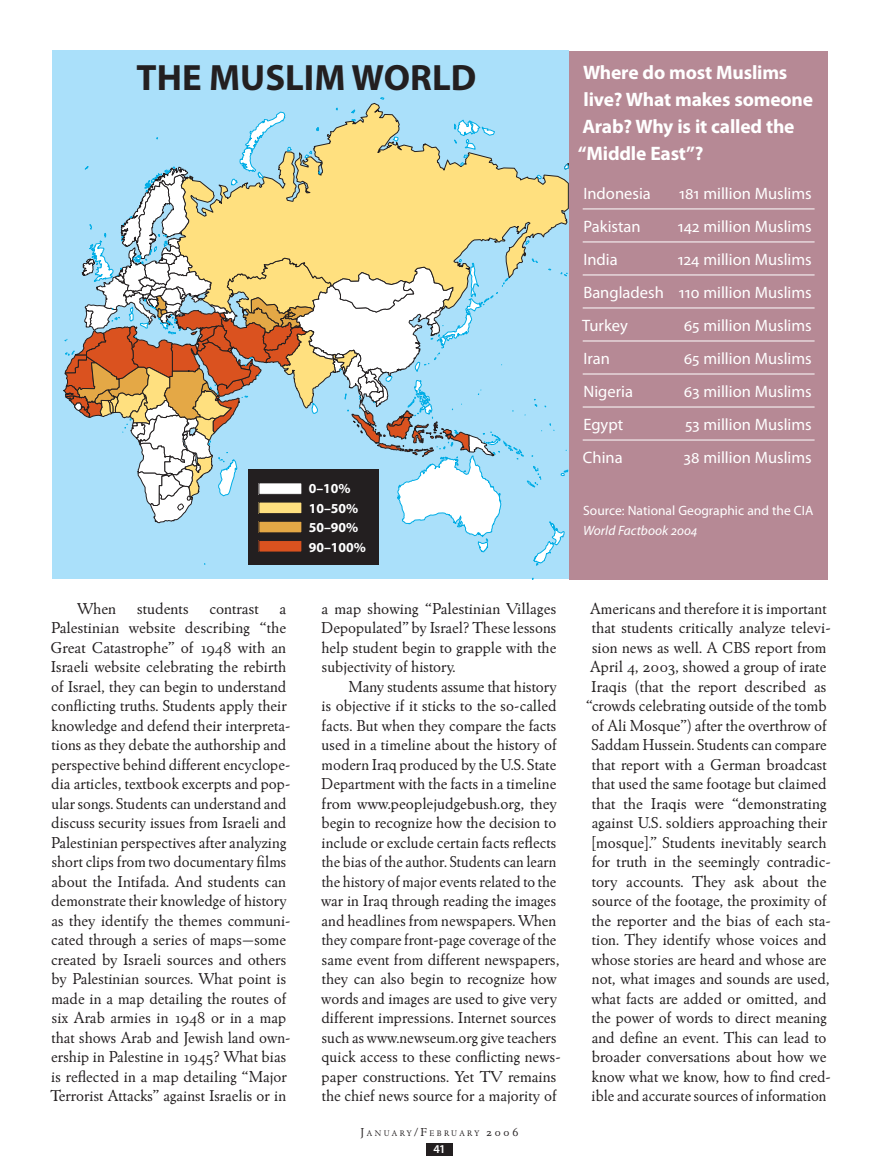
<style>
.page{position:relative;width:878px;height:1175px;background:#fff}
.page>*{position:absolute;margin:0;border:0;box-sizing:border-box;transform-origin:0 0}
.t1{font:700 36.75px "Myriad Pro";color:#231f20}
.t2{font:700 19.5px/27px "Myriad Pro";letter-spacing:-.01em;color:#fff}
.t3{font:16.5px/19.5px "Winchester New ITC Book OS";color:#231f20}
.t4{font:16.5px/33px "Myriad Pro";color:#fff;text-align:justify}
.t5{font:700 13.8px/19.5px "Myriad Pro";color:#fff}
.t6{font:13.5px "Myriad Pro";color:#fff}
.t7{font:italic 13.5px "Myriad Pro";color:#fff}
.t8{font:600 12px "Myriad Pro";color:#fff}
.t9{font:8.4px "Winchester New ITC Book OS";letter-spacing:.285em;color:#231f20}
.s1{font-size:12px}
</style>
<div class="page">
<div style="left:52px;top:51px;width:516px;height:528px;background:#aae0fa"></div>
<svg style="left:63px;top:108px;width:505px;height:457px"></svg>
<div style="left:248px;top:469px;width:131px;height:95px;background:#231f20"></div>
<div style="left:259px;top:483px;width:43px;height:11px;background:#fff"></div>
<div style="left:258px;top:482px;width:44px;height:12px;border:1px solid #231f20"></div>
<div style="left:259px;top:502px;width:43px;height:11px;background:#ffe07f"></div>
<div style="left:259px;top:521px;width:43px;height:12px;background:#e4a846"></div>
<div style="left:259px;top:521px;width:43px;height:12px;border:1px solid #231f20"></div>
<div style="left:259px;top:540px;width:43px;height:12px;background:#da521f"></div>
<div style="left:259px;top:540px;width:43px;height:12px;border:1px solid #231f20"></div>
<div style="left:569px;top:51px;width:259px;height:528px;background:#b68995"></div>
<hr style="left:582px;top:208px;width:232px;height:1px;background:#fff">
<hr style="left:582px;top:241px;width:232px;height:1px;background:#fff">
<hr style="left:582px;top:274px;width:232px;height:1px;background:#fff">
<hr style="left:582px;top:307px;width:232px;height:1px;background:#fff">
<hr style="left:582px;top:340px;width:232px;height:1px;background:#fff">
<hr style="left:582px;top:373px;width:232px;height:1px;background:#fff">
<hr style="left:582px;top:406px;width:232px;height:1px;background:#fff">
<hr style="left:582px;top:439px;width:232px;height:1px;background:#fff">
<div style="left:426px;top:1143px;width:26px;height:12px;background:#231f20"></div>
<h1 class="t1" style="left:137px;top:53px;width:341px">THE MUSLIM WORLD</h1>
<p class="t2" style="left:578px;top:58px;width:236px">Where do most Muslims live? What makes someone<br>Arab? Why is it called the “Middle East”?</p>
<p class="t4" style="left:583px;top:176px;width:69px">Indonesia</p>
<p class="t4" style="left:679px;top:176px;width:134px">181 million Muslims</p>
<p class="t4" style="left:583px;top:209px;width:59px">Pakistan</p>
<p class="t4" style="left:677px;top:209px;width:135px">142 million Muslims</p>
<p class="t4" style="left:583px;top:242px;width:36px">India</p>
<p class="t4" style="left:582px;top:242px;width:231px;text-indent:96px">124 million Muslims Bangladesh 110 million Muslims Turkey</p>
<p class="t4" style="left:683px;top:308px;width:130px">65 million Muslims</p>
<p class="t5" style="left:309px;top:478px;width:59px">0–10%<br>10–50%<br>50–90%<br>90–100%</p>
<p class="t3" style="left:50px;top:598px;width:242px;text-indent:229px">a Palestinian website describing “the Great Catastrophe” of 1948 with an Israeli website celebrating the rebirth of Israel, they can begin to understand conflicting truths. Students apply their knowledge and defend their interpreta&shy;tions as they debate the authorship and perspective behind different encyclope&shy;dia articles, textbook excerpts and pop&shy;ular songs. Students can understand and discuss security issues from Israeli and Palestinian perspectives after analyzing short clips from two documentary films about the Intifada. And students can demonstrate their knowledge of history as they identify the themes communi&shy;cated through a series of maps—some created by Israeli sources and others by Palestinian sources. What point is made in a map detailing the routes of six Arab armies in 1948 or in a map that shows Arab and Jewish land own&shy;ership in Palestine in 1945? What bias is reflected in a map detailing “Major Terrorist Attacks” against Israelis or in</p>
<p class="t3" style="left:321px;top:598px;width:237px;text-align:justify">a map showing “Palestinian Villages Depopulated” by Israel? These lessons help student begin to grapple with the subjectivity of history.</p>
<p class="t3" style="left:77px;top:598px;width:40px">When</p>
<p class="t3" style="left:137px;top:598px;width:53px">students</p>
<p class="t3" style="left:209px;top:598px;width:51px">contrast</p>
<p class="t3" style="left:321px;top:676px;width:241px;text-indent:27px">Many students assume that history is objective if it sticks to the so-called facts. But when they compare the facts used in a timeline about the history of modern Iraq produced by the U.S. State Department with the facts in a timeline from www.peoplejudgebush.org, they begin to recognize how the decision to include or exclude certain facts reflects the bias of the author. Students can learn the history of major events related to the war in Iraq through reading the images and headlines from newspapers. When they compare front-page coverage of the same event from different newspapers, they can also begin to recognize how words and images are used to give very different impressions. Internet sources such as www.newseum.org give teachers quick access to these conflicting news&shy;paper constructions. Yet TV remains the chief news source for a majority of</p>
<p class="t9" style="left:360px;top:1128px;width:159px"><span class="s1">J</span>anuary<span class="s1">/F</span>ebruary <span class="s1">2006</span></p>
<p class="t8" style="left:433px;top:1141px;width:14px">41</p>
<p class="t4" style="left:583px;top:341px;width:28px">Iran</p>
<p class="t4" style="left:683px;top:341px;width:130px">65 million Muslims</p>
<p class="t4" style="left:583px;top:374px;width:51px">Nigeria</p>
<p class="t4" style="left:683px;top:374px;width:129px">63 million Muslims</p>
<p class="t4" style="left:583px;top:407px;width:41px">Egypt</p>
<p class="t4" style="left:685px;top:407px;width:128px">53 million Muslims</p>
<p class="t4" style="left:583px;top:440px;width:41px">China</p>
<p class="t4" style="left:684px;top:440px;width:129px">38 million Muslims</p>
<p class="t6" style="left:583px;top:502px;width:231px">Source: National Geographic and the CIA</p>
<p class="t7" style="left:583px;top:522px;width:116px">World Factbook 2004</p>
<p class="t3" style="left:586px;top:598px;width:247px;text-align:center">Americans and therefore it is important that students critically analyze televi&shy;sion news as well. A CBS report from April 4, 2003, showed a group of irate Iraqis (that the report described as “crowds celebrating outside of the tomb of Ali Mosque”) after the overthrow of Saddam Hussein. Students can compare that report with a German broadcast that used the same footage but claimed that the Iraqis were “demonstrating against U.S. soldiers approaching their [mosque].” Students inevitably search for truth in the seemingly contradic&shy;tory accounts. They ask about the source of the footage, the proximity of the reporter and the bias of each sta&shy;tion. They identify whose voices and whose stories are heard and whose are not, what images and sounds are used, what facts are added or omitted, and the power of words to direct meaning and define an event. This can lead to broader conversations about how we know what we know, how to find cred&shy;ible and accurate sources of information</p>
</div>
